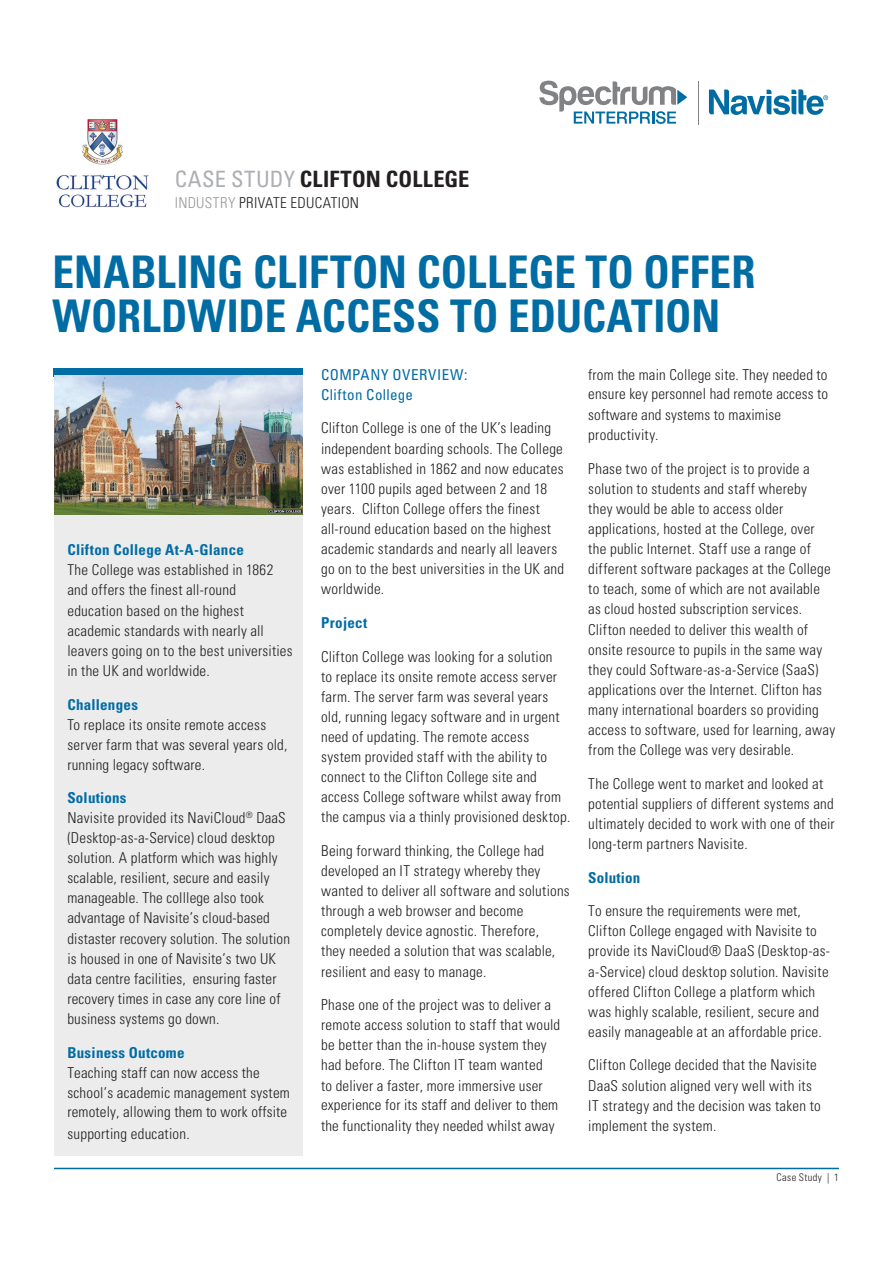
<style>
.page{position:relative;width:893px;height:1263px;background:#fff}
.page>*{position:absolute;margin:0;border:0;box-sizing:border-box;transform-origin:0 0}
.t1{font:700 condensed 45px/43.5px "Univers LT Std";color:#006ca4;scale:.96 1}
.t2{font:700 condensed 22.5px "Univers LT Std";letter-spacing:.01em;color:#231f20}
.t3{font:300 condensed 15px/20.1px "Univers LT Std";letter-spacing:.015em;color:#231f20}
.t4{font:700 condensed 15px "Univers LT Std";letter-spacing:.02em;color:#006ca4}
.t5{font:condensed 15px/20.1px "Univers LT Std";letter-spacing:.03em;color:#006ca4}
.t6{font:300 condensed 10.5px "Univers LT Std";letter-spacing:.04em;color:#231f20}
.s1{font-weight:400;color:#adafb3}
.s2{color:#9a999a}
.s3{font-weight:700;color:#006ca4}
</style>
<div class="page">
<hr style="left:54px;top:1168px;width:785px;height:1px;background:#006ca4">
<svg style="left:709px;top:89px;width:119px;height:26px"></svg>
<hr style="left:698px;top:81px;width:1px;height:44px;background:#808285">
<svg style="left:539px;top:81px;width:148px;height:43px"></svg>
<img style="left:57px;top:119px;width:91px;height:89px">
<div style="left:54px;top:369px;width:248px;height:786px;background:#ececed"></div>
<div style="left:54px;top:369px;width:248px;height:7px;background:#006ca4"></div>
<img style="left:54px;top:375px;width:248px;height:140px">
<h2 class="t2" style="left:175px;top:165px;width:296px"><span class="s1">CASE STUDY</span> CLIFTON COLLEGE</h2>
<p class="t3" style="left:175px;top:192px;width:186px"><span class="s2">INDUSTRY</span> PRIVATE EDUCATION</p>
<h1 class="t1" style="left:52px;top:250px;width:734px">ENABLING CLIFTON COLLEGE TO OFFER<br>WORLDWIDE ACCESS TO EDUCATION</h1>
<p class="t4" style="left:67px;top:541px;width:178px">Clifton College At-A-Glance</p>
<p class="t3" style="left:67px;top:560px;width:227px">The College was established in 1862 and offers the finest all-round education based on the highest academic standards with nearly all leavers going on to the best universities in the UK and worldwide.</p>
<p class="t4" style="left:67px;top:695px;width:72px">Challenges</p>
<p class="t3" style="left:67px;top:714px;width:221px">To replace its onsite remote access server farm that was several years old, running legacy software.</p>
<p class="t3" style="left:67px;top:788px;width:224px"><span class="s3">Solutions<br></span>Navisite provided its NaviCloud<sup>®</sup> DaaS (Desktop-as-a-Service) cloud desktop solution. A platform which was highly scalable, resilient, secure and easily manageable. The colllege also took advantage of Navisite’s cloud-based distaster recovery solution. The solution is housed in one of Navisite’s two UK data centre facilities, ensuring faster recovery times in case any core line of business systems go down.</p>
<p class="t4" style="left:67px;top:1044px;width:119px">Business Outcome</p>
<p class="t3" style="left:67px;top:1063px;width:224px;line-height:19.6px">Teaching staff can now access the school’s academic management system remotely, allowing them to work offsite</p>
<p class="t3" style="left:67px;top:1123px;width:124px">supporting education.</p>
<p class="t5" style="left:321px;top:364px;width:148px">COMPANY OVERVIEW:<br>Clifton College</p>
<p class="t3" style="left:321px;top:418px;width:244px">Clifton College is one of the UK’s leading independent boarding schools. The College was established in 1862 and now educates over 1100 pupils aged between 2 and 18 years. Clifton College offers the finest all-round education based on the highest academic standards and nearly all leavers go on to the best universities in the UK and worldwide.</p>
<p class="t4" style="left:321px;top:613px;width:48px">Project</p>
<p class="t3" style="left:321px;top:646px;width:251px">Clifton College was looking for a solution<br>to replace its onsite remote access server farm. The server farm was several years old, running legacy software and in urgent need of updating. The remote access system provided staff with the ability to connect to the Clifton College site and access College software whilst away from the campus via a thinly provisioned desktop.</p>
<p class="t3" style="left:321px;top:840px;width:250px">Being forward thinking, the College had developed an IT strategy whereby they wanted to deliver all software and solutions through a web browser and become completely device agnostic. Therefore,<br>they needed a solution that was scalable, resilient and easy to manage.</p>
<p class="t3" style="left:321px;top:995px;width:241px">Phase one of the project was to deliver a remote access solution to staff that would be better than the in-house system they had before. The Clifton IT team wanted<br>to deliver a faster, more immersive user experience for its staff and deliver to them</p>
<p class="t3" style="left:321px;top:1115px;width:235px">the functionality they needed whilst away</p>
<p class="t3" style="left:588px;top:365px;width:241px;line-height:19px">from the main College site. They needed to ensure key personnel had remote access to</p>
<p class="t3" style="left:588px;top:405px;width:194px">software and systems to maximise productivity.</p>
<p class="t3" style="left:588px;top:458px;width:249px">Phase two of the project is to provide a solution to students and staff whereby<br>they would be able to access older applications, hosted at the College, over the public Internet. Staff use a range of different software packages at the College to teach, some of which are not available as cloud hosted subscription services.<br>Clifton needed to deliver this wealth of onsite resource to pupils in the same way they could Software-as-a-Service (SaaS) applications over the Internet. Clifton has many international boarders so providing access to software, used for learning, away from the College was very desirable.</p>
<p class="t3" style="left:588px;top:773px;width:248px">The College went to market and looked at potential suppliers of different systems and ultimately decided to work with one of their long-term partners Navisite.</p>
<p class="t4" style="left:588px;top:868px;width:54px">Solution</p>
<p class="t3" style="left:588px;top:901px;width:243px">To ensure the requirements were met, Clifton College engaged with Navisite to provide its NaviCloud® DaaS (Desktop-as&shy;a-Service) cloud desktop solution. Navisite offered Clifton College a platform which was highly scalable, resilient, secure and easily manageable at an affordable price.</p>
<p class="t3" style="left:588px;top:1055px;width:234px">Clifton College decided that the Navisite DaaS solution aligned very well with its IT strategy and the decision was taken to implement the system.</p>
<p class="t6" style="left:776px;top:1171px;width:64px">Case Study | 1</p>
</div>
